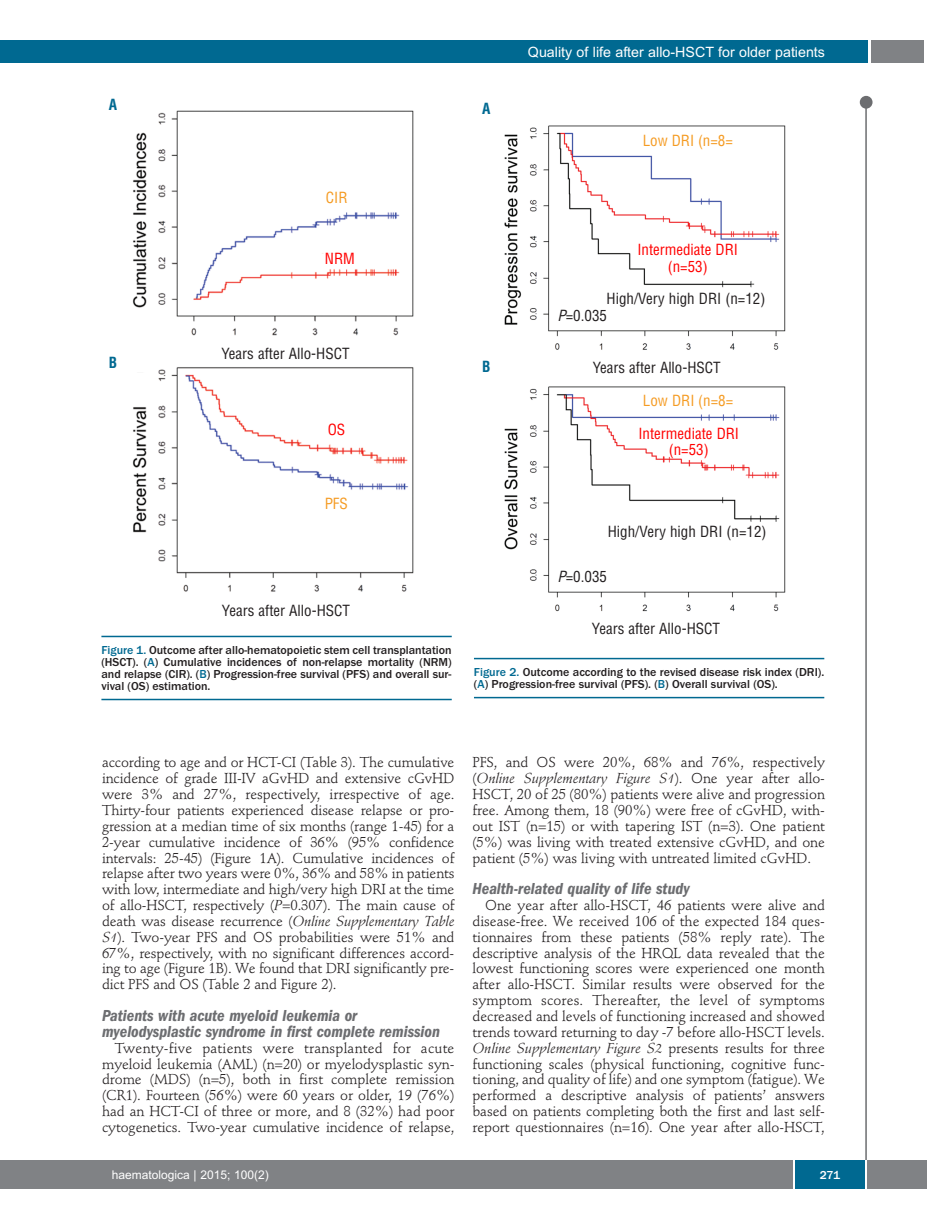
<style>
.page{position:relative;width:927px;height:1225px;background:#fff}
.page>*{position:absolute;margin:0;border:0;box-sizing:border-box;transform-origin:0 0}
.t1{font:italic 600 condensed 16.5px/15.9px "Franklin Gothic";color:#6c6d70}
.t2{font:condensed 15px/17.9px "Helvetica";color:#231f20}
.t3{font:condensed 15px/16.5px "Helvetica";color:#f00;text-align:center}
.t4{font:condensed 15px "Helvetica";color:#f59b22}
.t5{font:700 condensed 15px "Helvetica";color:#006991}
.t6{font:14.25px/15.9px "Stempel Schneidler";letter-spacing:-.005em;color:#231f20;text-align:justify}
.t7{font:14.25px "Arial";color:#fff}
.t8{font:500 12px/12px "Franklin Gothic";color:#231f20;text-align:justify}
.t9{font:12px "Arial";color:#fff}
.t10{font:500 12px "Franklin Gothic";color:#fff}
.s1{font-style:italic}
.s2{color:#006991}
</style>
<div class="page">
<div style="left:860px;top:96px;width:12px;height:13px;background:#6c6d70;border-radius:50%"></div>
<hr style="left:865px;top:98px;width:2px;height:1062px;background:#6c6d70">
<div style="left:871px;top:40px;width:52px;height:22px;background:#808285"></div>
<div style="left:18px;top:40px;width:849px;height:22px;background:#006991"></div>
<div style="left:17px;top:1160px;width:910px;height:28px;background:#808285"></div>
<div style="left:795px;top:1160px;width:70px;height:28px;background:#006991"></div>
<hr style="left:793px;top:1160px;width:2px;height:28px;background:#fff">
<hr style="left:865px;top:1160px;width:2px;height:28px;background:#fff">
<div style="left:0;top:40px;width:19px;height:22px;background:#006991"></div>
<div style="left:0;top:1160px;width:18px;height:28px;background:#808285"></div>
<img style="left:132px;top:110px;width:282px;height:482px">
<hr style="left:101px;top:636px;width:351px;height:1px;background:#006991">
<hr style="left:101px;top:699px;width:351px;height:1px;background:#006991">
<hr style="left:474px;top:658px;width:350px;height:1px;background:#006991">
<hr style="left:474px;top:697px;width:350px;height:1px;background:#006991">
<img style="left:504px;top:125px;width:282px;height:487px">
<p class="t5" style="left:109px;top:96px;width:10px">A</p>
<p class="t5" style="left:109px;top:354px;width:10px">B</p>
<p class="t4" style="left:326px;top:189px;width:23px">CIR</p>
<p class="t5" style="left:482px;top:100px;width:10px">A</p>
<p class="t7" style="left:528px;top:44px;width:299px">Quality of life after allo-HSCT for older patients</p>
<p class="t4" style="left:643px;top:132px;width:92px">Low DRI (n=8=</p>
<p class="t3" style="left:325px;top:250px;width:31px">NRM</p>
<p class="t3" style="left:637px;top:242px;width:102px">Intermediate DRI (n=53)</p>
<p class="t2" style="left:221px;top:344px;width:130px">Years after Allo-HSCT</p>
<p class="t3" style="left:328px;top:421px;width:19px">OS</p>
<p class="t4" style="left:325px;top:495px;width:25px">PFS</p>
<p class="t2" style="left:222px;top:602px;width:130px">Years after Allo-HSCT</p>
<p class="t5" style="left:482px;top:358px;width:10px">B</p>
<p class="t2" style="left:557px;top:289px;width:210px;text-indent:49px">High/Very high DRI (n=12)<br><span class="s1">P</span>=0.035</p>
<p class="t2" style="left:593px;top:359px;width:130px">Years after Allo-HSCT</p>
<p class="t4" style="left:643px;top:392px;width:92px">Low DRI (n=8=</p>
<p class="t3" style="left:638px;top:425px;width:102px">Intermediate DRI (n=53)</p>
<p class="t2" style="left:608px;top:523px;width:160px">High/Very high DRI (n=12)</p>
<p class="t2" style="left:557px;top:567px;width:51px"><span class="s1">P</span>=0.035</p>
<p class="t2" style="left:592px;top:620px;width:130px">Years after Allo-HSCT</p>
<p class="t8" style="left:101px;top:644px;width:352px"><span class="s2">Figure 1.</span> Outcome after allo-hematopoietic stem cell transplantation (HSCT). (<span class="s2">A</span>) Cumulative incidences of non-relapse mortality (NRM) and relapse (CIR). (<span class="s2">B</span>) Progression-free survival (PFS) and overall sur&shy;vival (OS) estimation.</p>
<p class="t8" style="left:474px;top:666px;width:352px"><span class="s2">Figure 2.</span> Outcome according to the revised disease risk index (DRI). (<span class="s2">A</span>) Progression-free survival (PFS). (<span class="s2">B</span>) Overall survival (OS).</p>
<p class="t6" style="left:102px;top:756px;width:354px">according to age and or HCT-CI (Table 3). The cumulative incidence of grade III-IV aGvHD and extensive cGvHD were 3% and 27%, respectively, irrespective of age.<br>Thirty-four patients experienced disease relapse or pro&shy;gression at a median time of six months (range 1-45) for a 2-year cumulative incidence of 36% (95% confidence intervals: 25-45) (Figure 1A). Cumulative incidences of relapse after two years were 0%, 36% and 58% in patients with low, intermediate and high/very high DRI at the time of allo-HSCT, respectively (<span class="s1">P</span>=0.307). The main cause of death was disease recurrence (<span class="s1">Online Supplementary Table S1</span>). Two-year PFS and OS probabilities were 51% and 67%, respectively, with no significant differences accord&shy;ing to age (Figure 1B). We found that DRI significantly pre&shy;dict PFS and OS (Table 2 and Figure 2).</p>
<p class="t1" style="left:102px;top:1008px;width:339px">Patients with acute myeloid leukemia or myelodysplastic syndrome in first complete remission</p>
<p class="t6" style="left:102px;top:1041px;width:354px;text-indent:13px">Twenty-five patients were transplanted for acute myeloid leukemia (AML) (n=20) or myelodysplastic syn&shy;drome (MDS) (n=5), both in first complete remission (CR1). Fourteen (56%) were 60 years or older, 19 (76%) had an HCT-CI of three or more, and 8 (32%) had poor cytogenetics. Two-year cumulative incidence of relapse,</p>
<p class="t6" style="left:472px;top:756px;width:354px">PFS, and OS were 20%, 68% and 76%, respectively (<span class="s1">Online Supplementary Figure S1</span>). One year after allo-HSCT, 20 of 25 (80%) patients were alive and progression free. Among them, 18 (90%) were free of cGvHD, with&shy;out IST (n=15) or with tapering IST (n=3). One patient (5%) was living with treated extensive cGvHD, and one patient (5%) was living with untreated limited cGvHD.</p>
<p class="t1" style="left:472px;top:882px;width:219px">Health-related quality of life study</p>
<p class="t6" style="left:472px;top:898px;width:354px;text-indent:13px">One year after allo-HSCT, 46 patients were alive and disease-free. We received 106 of the expected 184 ques&shy;tionnaires from these patients (58% reply rate). The descriptive analysis of the HRQL data revealed that the lowest functioning scores were experienced one month after allo-HSCT. Similar results were observed for the symptom scores. Thereafter, the level of symptoms decreased and levels of functioning increased and showed trends toward returning to day -7 before allo-HSCT levels.<br><span class="s1">Online Supplementary Figure S2</span> presents results for three functioning scales (physical functioning, cognitive func&shy;tioning, and quality of life) and one symptom (fatigue). We performed a descriptive analysis of patients’ answers based on patients completing both the first and last self&shy;report questionnaires (n=16). One year after allo-HSCT,</p>
<p class="t9" style="left:112px;top:1167px;width:158px">haematologica | 2015; 100(2)</p>
<p class="t10" style="left:820px;top:1167px;width:22px">271</p>
</div>
